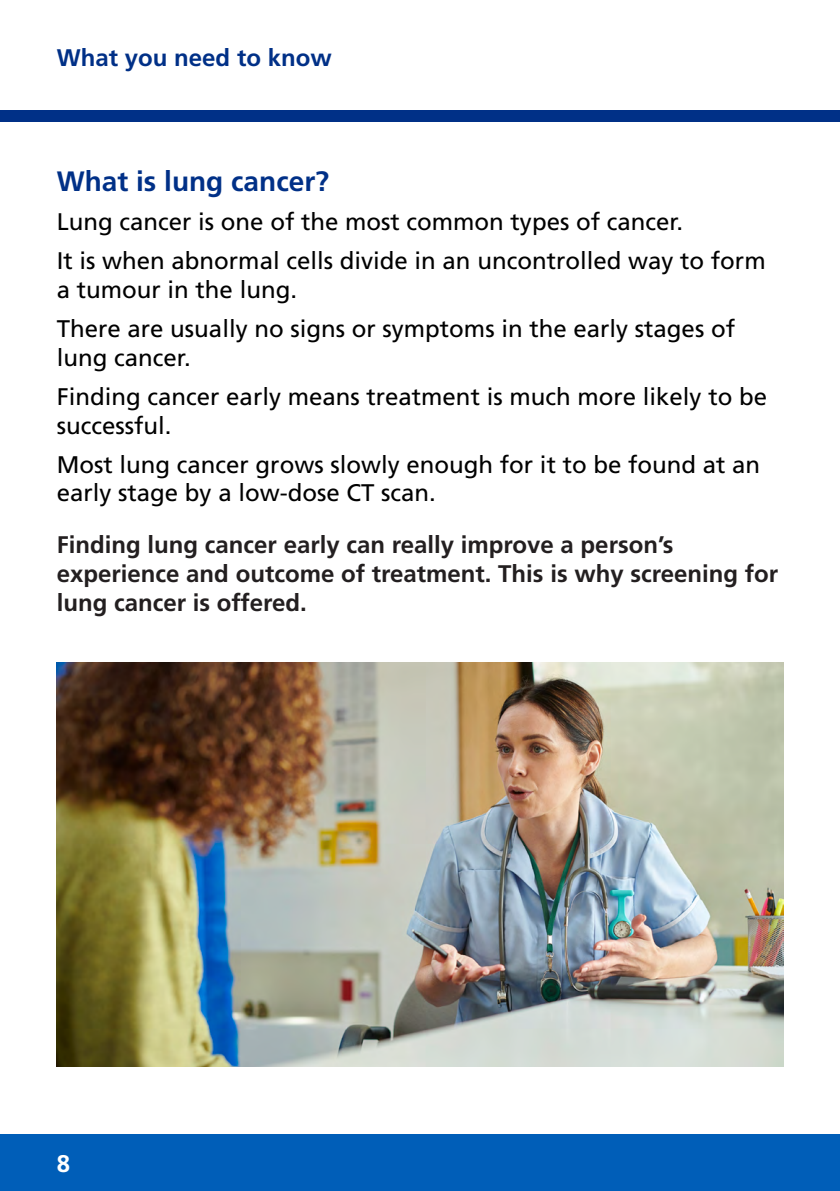
<style>
.page{position:relative;width:840px;height:1191px;background:#fff}
.page>*{position:absolute;margin:0;border:0;box-sizing:border-box;transform-origin:0 0}
.t1{font:700 28px "Frutiger LT Pro";color:#003087}
.t2{font:24px/39px "Frutiger LT Pro";color:#000}
.t3{font:700 24px/28.8px "Frutiger LT Pro";color:#231f20}
.t4{font:700 24px "Frutiger LT Pro";color:#003087}
.t5{font:700 24px "Frutiger LT Pro";color:#fff}
</style>
<div class="page">
<div style="left:0;top:111px;width:839px;height:11px;background:#003087"></div>
<div style="left:0;top:1134px;width:839px;height:57px;background:#005eb8"></div>
<img style="left:57px;top:662px;width:725px;height:404px">
<p class="t4" style="left:57px;top:43px;width:276px">What you need to know</p>
<p class="t1" style="left:57px;top:165px;width:274px">What is lung cancer?</p>
<p class="t2" style="left:57px;top:202px;width:710px">Lung cancer is one of the most common types of cancer.<br>It is when abnormal cells divide in an uncontrolled way to form</p>
<p class="t2" style="left:57px;top:270px;width:679px">a tumour in the lung.<br>There are usually no signs or symptoms in the early stages of</p>
<p class="t2" style="left:57px;top:338px;width:711px">lung cancer.<br>Finding cancer early means treatment is much more likely to be</p>
<p class="t2" style="left:57px;top:406px;width:704px">successful.<br>Most lung cancer grows slowly enough for it to be found at an</p>
<p class="t2" style="left:57px;top:474px;width:380px">early stage by a low-dose CT scan.</p>
<p class="t3" style="left:57px;top:530px;width:722px">Finding lung cancer early can really improve a person’s experience and outcome of treatment. This is why screening for lung cancer is offered.</p>
<p class="t5" style="left:57px;top:1149px;width:15px">8</p>
</div>
